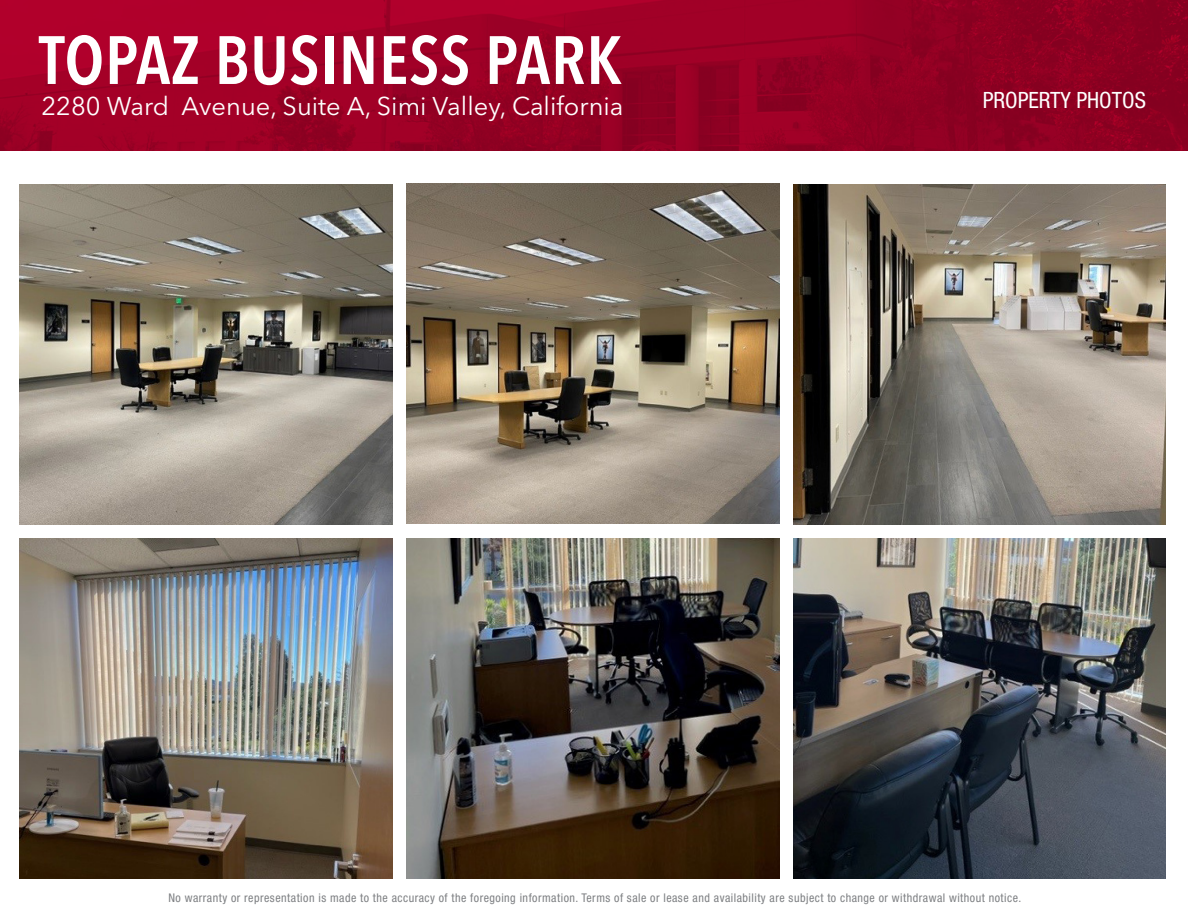
<style>
.page{position:relative;width:1188px;height:918px;background:#fff}
.page>*{position:absolute;margin:0;border:0;box-sizing:border-box;transform-origin:0 0}
.t1{font:600 condensed 67.5px "Avenir Next LT Pro";letter-spacing:.01em;color:#fff}
.t2{font:25.5px "Avenir Next LT Pro";color:#fff}
.t3{font:condensed 22.5px "Helvetica Neue LT Std";color:#fff}
.t4{font:condensed 12px "Helvetica Neue LT Std";letter-spacing:.04em;color:#7e8083}
</style>
<div class="page">
<img style="left:0;top:0;width:1188px;height:151px">
<img style="left:20px;top:185px;width:373px;height:339px">
<img style="left:407px;top:184px;width:372px;height:339px">
<img style="left:407px;top:538px;width:372px;height:341px">
<img style="left:20px;top:538px;width:373px;height:341px">
<img style="left:793px;top:538px;width:373px;height:341px">
<img style="left:793px;top:185px;width:373px;height:339px">
<p class="t1" style="left:39px;top:19px;width:585px">TOPAZ BUSINESS PARK</p>
<p class="t2" style="left:42px;top:91px;width:584px">2280 Ward Avenue, Suite A, Simi Valley, California</p>
<p class="t3" style="left:983px;top:87px;width:165px">PROPERTY PHOTOS</p>
<p class="t4" style="left:168px;top:891px;width:854px">No warranty or representation is made to the accuracy of the foregoing information. Terms of sale or lease and availability are subject to change or withdrawal without notice.</p>
</div>
